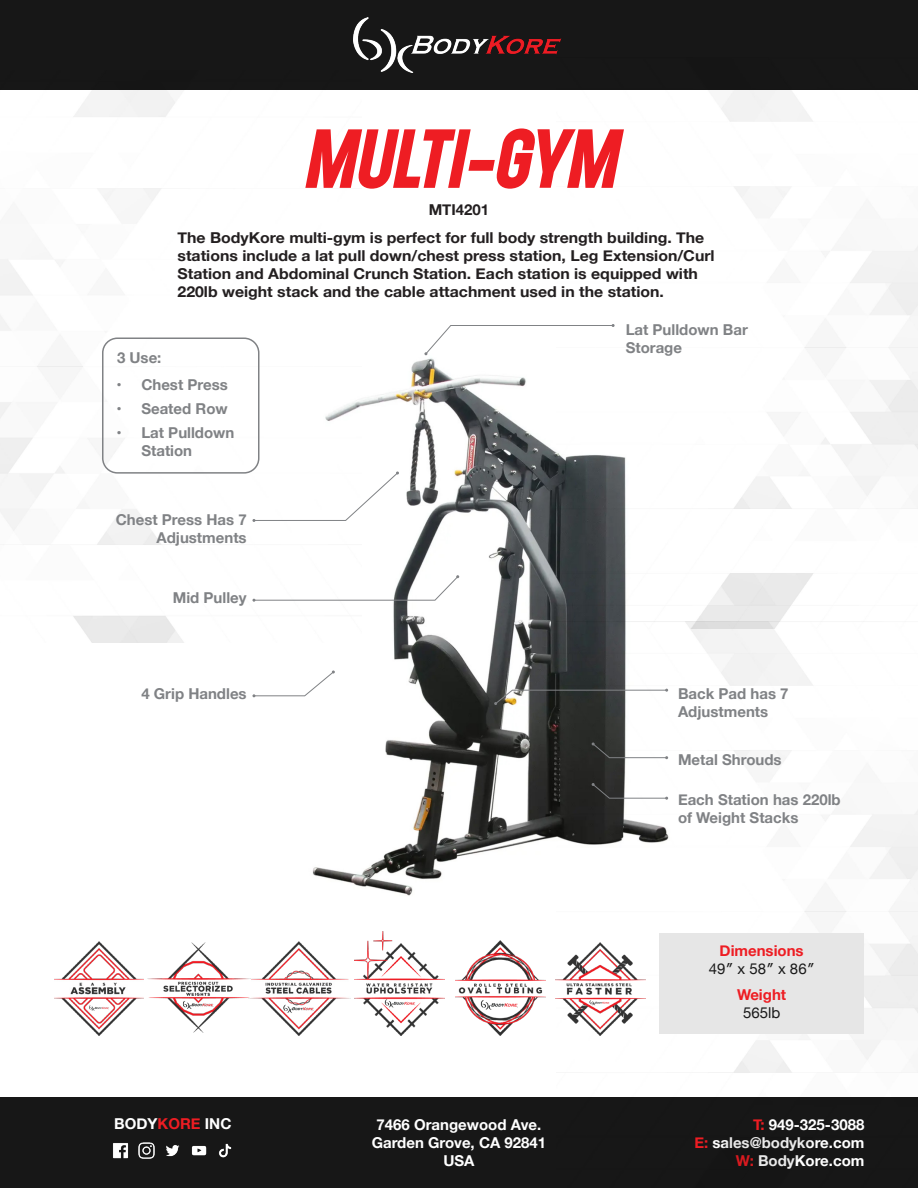
<style>
.page{position:relative;width:918px;height:1188px;background:#fff}
.page>*{position:absolute;margin:0;border:0;box-sizing:border-box;transform-origin:0 0}
.t1{font:italic 700 90px "Roundkey";color:#ee1d23}
.t2{font:700 15px/18px "Helvetica Neue";color:#231f20;scale:1.06 1}
.Paragraph_Style_1{font:700 15px/18px "Helvetica Neue";color:#808285}
.t3{font:700 15px/18px "Helvetica Neue";color:#fff;text-align:center}
.Paragraph_Style_1-2{font:700 15px "Helvetica Neue";color:#ee1d23}
.Paragraph_Style_1-3{font:15px "Helvetica Neue";color:#1a1a1a}
.t4{font:700 15px "Helvetica Neue";color:#231f20}
.s1{color:#ee1d23}
</style>
<div class="page">
<div style="left:0;top:0;width:918px;height:90px;background:#171717"></div>
<img style="left:353px;top:18px;width:209px;height:54px">
<div style="left:0;top:1098px;width:918px;height:90px;background:#171717"></div>
<img style="left:113px;top:1143px;width:15px;height:16px">
<img style="left:166px;top:1145px;width:14px;height:12px">
<img style="left:219px;top:1143px;width:13px;height:15px">
<img style="left:138px;top:1142px;width:17px;height:17px">
<img style="left:191px;top:1145px;width:16px;height:11px">
<img style="left:557px;top:621px;width:361px;height:477px">
<img style="left:208px;top:316px;width:598px;height:591px">
<div style="left:659px;top:934px;width:205px;height:100px;background:#e6e6e6"></div>
<img style="left:54px;top:942px;width:90px;height:94px">
<img style="left:251px;top:942px;width:100px;height:94px">
<img style="left:148px;top:943px;width:103px;height:90px">
<img style="left:355px;top:931px;width:90px;height:104px">
<img style="left:455px;top:940px;width:90px;height:96px">
<img style="left:555px;top:942px;width:90px;height:94px">
<svg style="left:424px;top:324px;width:191px;height:31px"></svg>
<svg style="left:252px;top:472px;width:147px;height:50px"></svg>
<svg style="left:252px;top:670px;width:83px;height:27px"></svg>
<svg style="left:252px;top:575px;width:207px;height:27px"></svg>
<svg style="left:494px;top:689px;width:174px;height:16px"></svg>
<svg style="left:592px;top:742px;width:76px;height:17px"></svg>
<svg style="left:592px;top:783px;width:76px;height:17px"></svg>
<div style="left:102px;top:338px;width:158px;height:136px;border:2px solid #808285;border-radius:15px"></div>
<p class="t1" style="left:302px;top:105px;width:315px">MULTI-GYM</p>
<p class="t4" style="left:429px;top:198px;width:62px">MTI4201</p>
<p class="t2" style="left:178px;top:229px;width:508px">The BodyKore multi-gym is perfect for full body strength building. The stations include a lat pull down/chest press station, Leg Extension/Curl Station and Abdominal Crunch Station. Each station is equipped with 220lb weight stack and the cable attachment used in the station.</p>
<p class="Paragraph_Style_1" style="left:117px;top:349px;width:46px">3 Use:</p>
<p class="Paragraph_Style_1" style="left:117px;top:376px;width:7px">•</p>
<p class="Paragraph_Style_1" style="left:117px;top:400px;width:7px">•</p>
<p class="Paragraph_Style_1" style="left:117px;top:424px;width:7px">•</p>
<p class="Paragraph_Style_1" style="left:141px;top:376px;width:88px">Chest Press</p>
<p class="Paragraph_Style_1" style="left:141px;top:400px;width:88px">Seated Row</p>
<p class="Paragraph_Style_1" style="left:141px;top:424px;width:95px">Lat Pulldown<br>Station</p>
<p class="Paragraph_Style_1" style="left:116px;top:511px;width:132px;text-align:right">Chest Press Has 7<br>Adjustments</p>
<p class="Paragraph_Style_1" style="left:173px;top:589px;width:75px">Mid Pulley</p>
<p class="Paragraph_Style_1" style="left:141px;top:685px;width:107px">4 Grip Handles</p>
<p class="t3" style="left:114px;top:1115px;width:119px">BODY<span class="s1">KORE</span> INC</p>
<p class="Paragraph_Style_1" style="left:626px;top:321px;width:124px">Lat Pulldown Bar<br>Storage</p>
<p class="Paragraph_Style_1" style="left:678px;top:685px;width:112px">Back Pad has 7<br>Adjustments</p>
<p class="Paragraph_Style_1" style="left:678px;top:751px;width:105px">Metal Shrouds</p>
<p class="Paragraph_Style_1" style="left:678px;top:791px;width:164px">Each Station has 220lb of Weight Stacks</p>
<p class="Paragraph_Style_1-2" style="left:720px;top:939px;width:86px">Dimensions</p>
<p class="Paragraph_Style_1-3" style="left:709px;top:958px;width:107px">49″ x 58″ x 86″</p>
<p class="Paragraph_Style_1-2" style="left:737px;top:982px;width:51px">Weight</p>
<p class="Paragraph_Style_1-3" style="left:743px;top:1001px;width:39px">565lb</p>
<p class="t3" style="left:372px;top:1116px;width:176px">7466 Orangewood Ave.<br>Garden Grove, CA 92841<br>USA</p>
<p class="t3" style="left:694px;top:1116px;width:172px;text-align:right"><span class="s1">T:</span> 949-325-3088<br><span class="s1">E:</span> sales@bodykore.com<br><span class="s1">W:</span> BodyKore.com</p>
</div>
